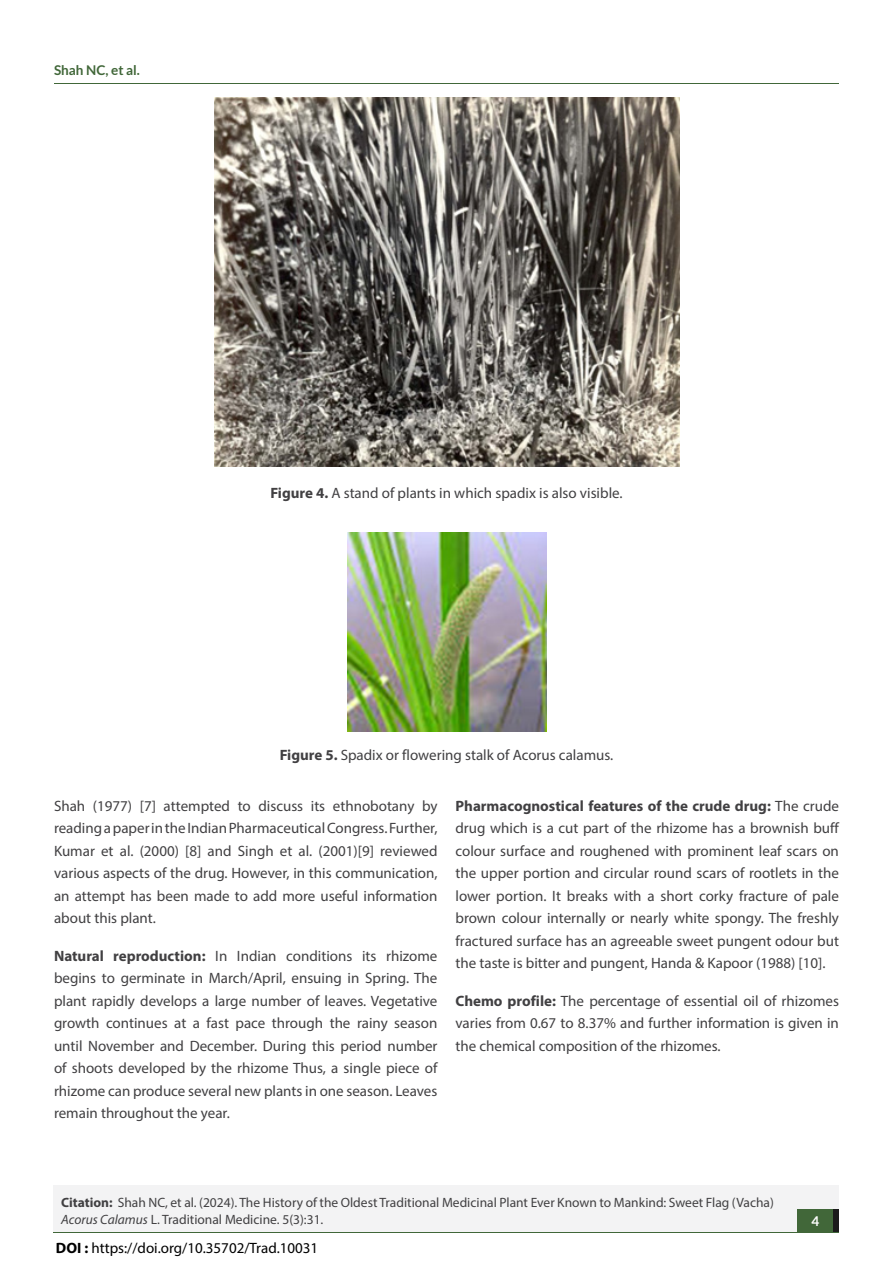
<style>
.page{position:relative;width:893px;height:1263px;background:#fff}
.page>*{position:absolute;margin:0;border:0;box-sizing:border-box;transform-origin:0 0}
.t1{font:15px/22.5px "Myriad Pro";color:#414042;text-align:justify}
.t2{font:15px "Myriad Pro";color:#000}
.t3{font:13.5px/17.2px "Myriad Pro";color:#414042}
.t4{font:700 13.5px "Lato";color:#416739}
.t5{font:700 13.5px "Lato";color:#fff}
.s1{font-weight:700}
.s2{font-style:italic}
</style>
<div class="page">
<hr style="left:54px;top:84px;width:785px;height:1px;background:#416739">
<div style="left:54px;top:1211px;width:785px;height:22px;background:#f3f3f4"></div>
<div style="left:54px;top:1184px;width:785px;height:47px;background:#f3f3f4"></div>
<div style="left:798px;top:1209px;width:41px;height:22px;background:#1b1b1b"></div>
<div style="left:798px;top:1209px;width:35px;height:22px;background:#416739"></div>
<img style="left:214px;top:98px;width:465px;height:368px">
<img style="left:347px;top:532px;width:199px;height:199px">
<p class="t4" style="left:54px;top:62px;width:87px">Shah NC, et al.</p>
<p class="t1" style="left:270px;top:482px;width:354px"><span class="s1">Figure 4.</span> A stand of plants in which spadix is also visible.</p>
<p class="t1" style="left:280px;top:743px;width:335px"><span class="s1">Figure 5.</span> Spadix or flowering stalk of Acorus calamus.</p>
<p class="t1" style="left:54px;top:794px;width:385px">Shah (1977) [7] attempted to discuss its ethnobotany by reading a paper in the Indian Pharmaceutical Congress. Further, Kumar et al. (2000) [8] and Singh et al. (2001)[9] reviewed various aspects of the drug. However, in this communication, an attempt has been made to add more useful information about this plant.</p>
<p class="t1" style="left:54px;top:944px;width:385px"><span class="s1">Natural reproduction:</span> In Indian conditions its rhizome begins to germinate in March/April, ensuing in Spring. The plant rapidly develops a large number of leaves. Vegetative growth continues at a fast pace through the rainy season until November and December. During this period number of shoots developed by the rhizome Thus, a single piece of rhizome can produce several new plants in one season. Leaves remain throughout the year.</p>
<p class="t1" style="left:455px;top:794px;width:385px"><span class="s1">Pharmacognostical features of the crude drug:</span> The crude drug which is a cut part of the rhizome has a brownish buff colour surface and roughened with prominent leaf scars on the upper portion and circular round scars of rootlets in the lower portion. It breaks with a short corky fracture of pale brown colour internally or nearly white spongy. The freshly fractured surface has an agreeable sweet pungent odour but the taste is bitter and pungent, Handa &amp; Kapoor (1988) [10].</p>
<p class="t1" style="left:455px;top:989px;width:385px"><span class="s1">Chemo profile:</span> The percentage of essential oil of rhizomes varies from 0.67 to 8.37% and further information is given in the chemical composition of the rhizomes.</p>
<p class="t3" style="left:61px;top:1193px;width:714px"><span class="s1">Citation:</span> Shah NC, et al. (2024). The History of the Oldest Traditional Medicinal Plant Ever Known to Mankind: Sweet Flag (Vacha)<br><span class="s2">Acorus Calamus</span> L. Traditional Medicine. 5(3):31.</p>
<p class="t2" style="left:56px;top:1239px;width:264px"><span class="s1">DOI :</span> https://doi.org/10.35702/Trad.10031</p>
<p class="t5" style="left:811px;top:1213px;width:9px">4</p>
</div>
